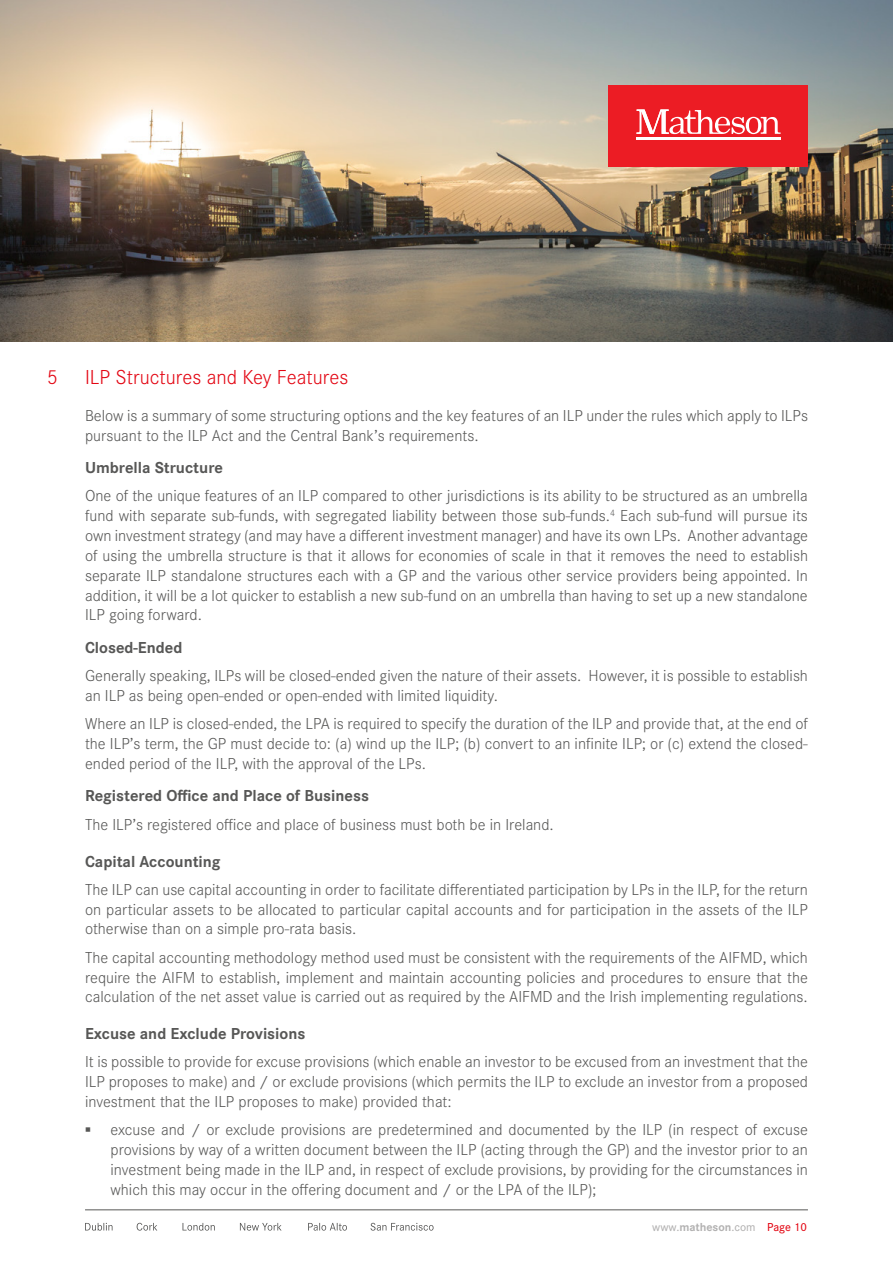
<style>
.page{position:relative;width:893px;height:1263px;background:#fff}
.page>*{position:absolute;margin:0;border:0;box-sizing:border-box;transform-origin:0 0}
.t1{font:300 21px "Corporate S Pro";color:#e30613}
.t2{font:300 16.5px/19.8px "Corporate S Pro";color:#575756;text-align:justify}
.t3{font:700 16.5px "Corporate S Pro";color:#575756}
.t4{font:500 12px "Corporate S Pro";color:#b3b2b2}
.s1{font-family:"Times New Roman";font-weight:700}
.s2{font-weight:700}
.s3{color:#e30613}
</style>
<div class="page">
<img style="left:0;top:0;width:893px;height:341px">
<div style="left:608px;top:85px;width:200px;height:82px;background:#ec1c24"></div>
<hr style="left:636px;top:138px;width:145px;height:2px;background:#fff">
<svg style="left:636px;top:109px;width:145px;height:25px"></svg>
<hr style="left:85px;top:1209px;width:723px;height:1px;background:#575756">
<svg style="left:85px;top:1223px;width:349px;height:7px"></svg>
<p class="t1" style="left:47px;top:362px;width:12px">5</p>
<p class="t1" style="left:85px;top:362px;width:265px">ILP Structures and Key Features</p>
<p class="t2" style="left:85px;top:404px;width:724px">Below is a summary of some structuring options and the key features of an ILP under the rules which apply to ILPs pursuant to the ILP Act and the Central Bank’s requirements.</p>
<p class="t3" style="left:85px;top:455px;width:140px">Umbrella Structure</p>
<p class="t2" style="left:85px;top:485px;width:724px">One of the unique features of an ILP compared to other jurisdictions is its ability to be structured as an umbrella fund with separate sub-funds, with segregated liability between those sub-funds.<sup>4</sup> Each sub-fund will pursue its own investment strategy (and may have a different investment manager) and have its own LPs. Another advantage of using the umbrella structure is that it allows for economies of scale in that it removes the need to establish separate ILP standalone structures each with a GP and the various other service providers being appointed. In addition, it will be a lot quicker to establish a new sub-fund on an umbrella than having to set up a new standalone ILP going forward.</p>
<p class="t3" style="left:85px;top:634px;width:99px">Closed-Ended</p>
<p class="t2" style="left:85px;top:665px;width:724px">Generally speaking, ILPs will be closed-ended given the nature of their assets. However, it is possible to establish an ILP as being open-ended or open-ended with limited liquidity.</p>
<p class="t2" style="left:85px;top:713px;width:724px">Where an ILP is closed-ended, the LPA is required to specify the duration of the ILP and provide that, at the end of the ILP’s term, the GP must decide to: (a) wind up the ILP; (b) convert to an infinite ILP; or (c) extend the closed&shy;ended period of the ILP, with the approval of the LPs.</p>
<p class="t3" style="left:85px;top:783px;width:286px">Registered Office and Place of Business</p>
<p class="t2" style="left:85px;top:813px;width:470px">The ILP’s registered office and place of business must both be in Ireland.</p>
<p class="t3" style="left:85px;top:848px;width:137px">Capital Accounting</p>
<p class="t2" style="left:85px;top:878px;width:724px">The ILP can use capital accounting in order to facilitate differentiated participation by LPs in the ILP, for the return on particular assets to be allocated to particular capital accounts and for participation in the assets of the ILP otherwise than on a simple pro-rata basis.</p>
<p class="t2" style="left:85px;top:946px;width:724px">The capital accounting methodology method used must be consistent with the requirements of the AIFMD, which require the AIFM to establish, implement and maintain accounting policies and procedures to ensure that the calculation of the net asset value is carried out as required by the AIFMD and the Irish implementing regulations.</p>
<p class="t3" style="left:85px;top:1021px;width:222px">Excuse and Exclude Provisions</p>
<p class="t2" style="left:85px;top:1051px;width:724px">It is possible to provide for excuse provisions (which enable an investor to be excused from an investment that the ILP proposes to make) and / or exclude provisions (which permits the ILP to exclude an investor from a proposed investment that the ILP proposes to make) provided that:</p>
<p class="t2" style="left:111px;top:1119px;width:699px;text-indent:-26px"><span class="s1">▪</span> excuse and / or exclude provisions are predetermined and documented by the ILP (in respect of excuse provisions by way of a written document between the ILP (acting through the GP) and the investor prior to an investment being made in the ILP and, in respect of exclude provisions, by providing for the circumstances in which this may occur in the offering document and / or the LPA of the ILP);</p>
<p class="t4" style="left:652px;top:1217px;width:156px">www.<span class="s2">matheson</span>.com <span class="s3">Page 10</span></p>
</div>
